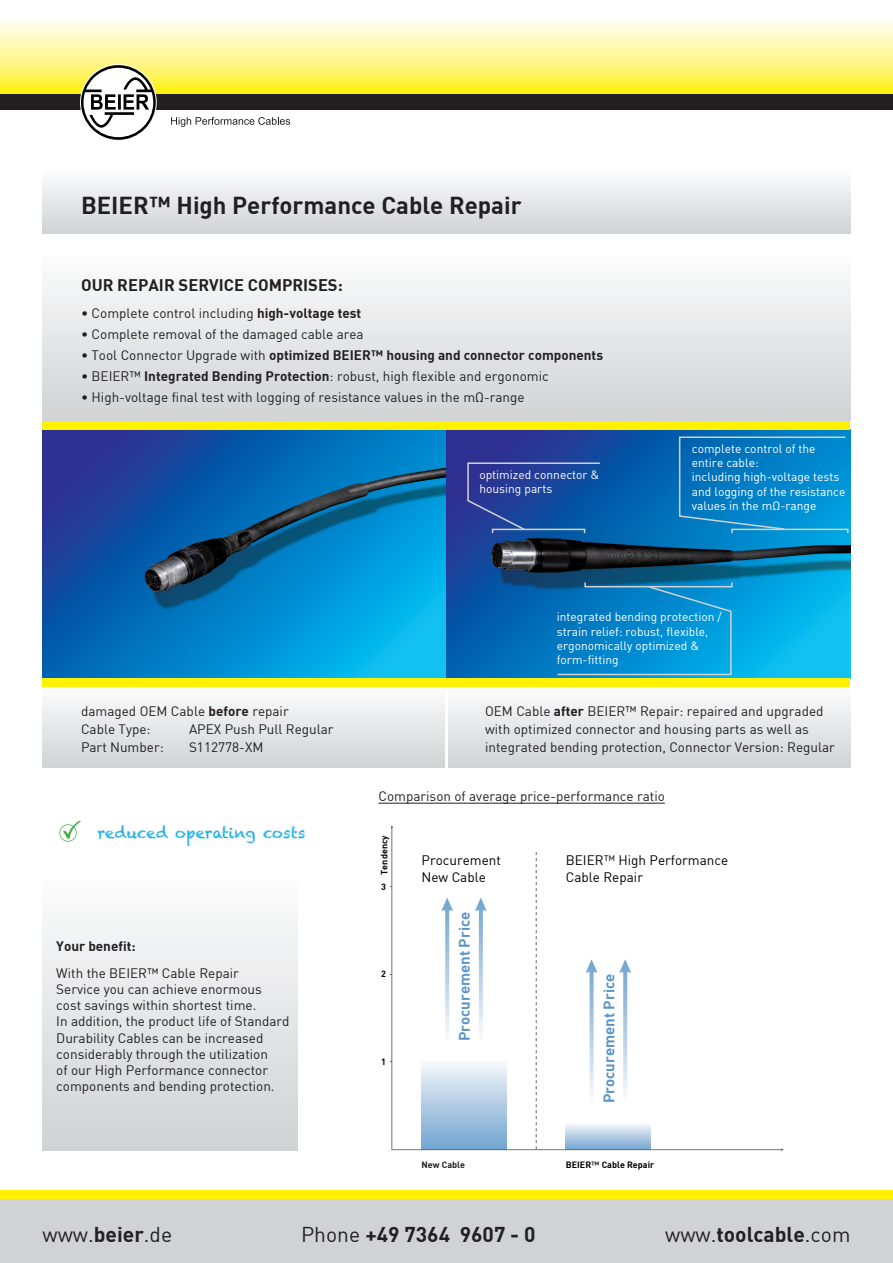
<style>
.page{position:relative;width:893px;height:1263px;background:#fff}
.page>*{position:absolute;margin:0;border:0;box-sizing:border-box;transform-origin:0 0}
.t1{font:24px "DIN Bold";color:#231f20}
.t2{font:21px "DIN Bold";color:#231f20}
.t3{font:21px "DIN";color:#231f20}
.t4{font:16.5px "DIN Bold";color:#231f20}
.t5{font:15px "DIN Bold";color:#5a93c9}
.t6{font:15px "Chalkduster";color:#1fb0e6}
.t7{font:13.5px/16.2px "DIN";color:#231f20}
.t8{font:13.5px "DIN Bold";color:#231f20}
.t9{font:13.5px/16.2px "DIN";color:#000}
.t10{font:12px/14.4px "DIN";color:#fff}
.t11{font:9px "DIN Bold";color:#000}
.t12{font:9px "DIN Bold";color:#231f20}
.s1{font-family:"DIN Bold"}
.s2{font-family:"DIN"}
.s3{color:#231f20}
</style>
<div class="page">
<img style="left:43px;top:429px;width:807px;height:249px">
<div style="left:0;top:1199px;width:893px;height:64px;background:#d1d2d4"></div>
<div style="left:0;top:1191px;width:893px;height:8px;background:#fff101"></div>
<div style="left:0;top:95px;width:893px;height:15px;background:#231f20"></div>
<svg style="left:0;top:21px;width:892px;height:73px;background:#fff68e"></svg>
<svg style="left:171px;top:117px;width:119px;height:10px"></svg>
<svg style="left:81px;top:65px;width:75px;height:75px"></svg>
<svg style="left:556px;top:585px;width:176px;height:91px;background:#078bcd"></svg>
<svg style="left:467px;top:462px;width:134px;height:69px;background:#204a9d"></svg>
<div style="left:492px;top:529px;width:93px;height:5px;border:2px solid #d1d2d4"></div>
<svg style="left:678px;top:436px;width:169px;height:95px;background:#0984c7"></svg>
<div style="left:43px;top:170px;width:807px;height:64px;background:linear-gradient(to bottom,#fcfdfd,#d1d2d5)"></div>
<div style="left:43px;top:421px;width:807px;height:8px;background:#fff101"></div>
<div style="left:43px;top:255px;width:807px;height:166px;background:linear-gradient(to bottom,#fcfcfd,#d1d2d5)"></div>
<div style="left:43px;top:687px;width:401px;height:81px;background:linear-gradient(to bottom,#fcfcfc,#d1d2d5)"></div>
<div style="left:449px;top:687px;width:401px;height:81px;background:linear-gradient(to bottom,#fcfcfc,#d1d2d5)"></div>
<div style="left:43px;top:678px;width:807px;height:9px;background:#fff101"></div>
<div style="left:43px;top:878px;width:255px;height:272px;background:linear-gradient(to bottom,#fcfcfc,#d1d2d5)"></div>
<hr style="left:378px;top:803px;width:287px;height:1px;background:#231f20">
<svg style="left:59px;top:821px;width:22px;height:21px"></svg>
<svg style="left:390px;top:825px;width:394px;height:326px"></svg>
<h1 class="t1" style="left:81px;top:190px;width:442px">BEIER™ High Performance Cable Repair</h1>
<p class="t4" style="left:81px;top:274px;width:263px">OUR REPAIR SERVICE COMPRISES:</p>
<p class="t7" style="left:81px;top:305px;width:282px">• Complete control including <span class="s1">high-voltage test</span></p>
<p class="t7" style="left:81px;top:326px;width:284px">• Complete removal of the damaged cable area</p>
<p class="t8" style="left:81px;top:346px;width:524px"><span class="s2">• Tool Connector Upgrade with</span> optimized BEIER™ housing and connector components</p>
<p class="t7" style="left:81px;top:368px;width:469px">• BEIER™ <span class="s1">Integrated Bending Protection</span>: robust, high flexible and ergonomic</p>
<p class="t7" style="left:81px;top:389px;width:445px">• High-voltage final test with logging of resistance values in the mΩ-range</p>
<p class="t10" style="left:479px;top:467px;width:122px">optimized connector &amp; housing parts</p>
<p class="t10" style="left:692px;top:441px;width:155px">complete control of the entire cable:<br>including high-voltage tests and logging of the resistance values in the mΩ-range</p>
<p class="t7" style="left:81px;top:702px;width:209px;line-height:18px">damaged OEM Cable <span class="s1">before</span> repair<br>Cable Type:</p>
<p class="t7" style="left:189px;top:721px;width:146px">APEX Push Pull Regular</p>
<p class="t7" style="left:81px;top:739px;width:84px">Part Number:</p>
<p class="t7" style="left:189px;top:739px;width:76px">S112778-XM</p>
<p class="t6" style="left:98px;top:824px;width:209px">reduced operating costs</p>
<p class="t8" style="left:56px;top:937px;width:81px">Your benefit:</p>
<p class="t7" style="left:56px;top:964px;width:235px">With the BEIER™ Cable Repair<br>Service you can achieve enormous cost savings within shortest time.<br>In addition, the product life of Standard Durability Cables can be increased considerably through the utilization<br>of our High Performance connector components and bending protection.</p>
<p class="t10" style="left:557px;top:609px;width:166px">integrated bending protection / strain relief: robust, flexible, ergonomically optimized &amp; form-fitting</p>
<p class="t7" style="left:485px;top:702px;width:351px;line-height:18px">OEM Cable <span class="s1">after</span> BEIER™ Repair: repaired and upgraded with optimized connector and housing parts as well as integrated bending protection, Connector Version: Regular</p>
<p class="t7" style="left:378px;top:788px;width:288px">Comparison of average price-performance ratio</p>
<p class="t11" style="left:378px;top:875px;width:41px;rotate:-90deg">Tendency</p>
<p class="t9" style="left:421px;top:852px;width:81px">Procurement<br>New Cable</p>
<p class="t9" style="left:566px;top:852px;width:164px">BEIER<span class="s3">™</span> High Performance<br>Cable Repair</p>
<p class="t11" style="left:381px;top:881px;width:6px">3</p>
<p class="t11" style="left:381px;top:968px;width:6px">2</p>
<p class="t11" style="left:381px;top:1056px;width:6px">1</p>
<p class="t5" style="left:455px;top:1041px;width:131px;rotate:-90deg">Procurement Price</p>
<p class="t5" style="left:599px;top:1103px;width:131px;rotate:-90deg">Procurement Price</p>
<p class="t12" style="left:421px;top:1159px;width:45px">New Cable</p>
<p class="t11" style="left:566px;top:1159px;width:90px">BEIER<span class="s3">™</span> Cable Repair</p>
<h2 class="t3" style="left:43px;top:1221px;width:131px">www.<span class="s1">beier</span>.de</h2>
<h2 class="t2" style="left:301px;top:1220px;width:236px"><span class="s2">Phone</span> +49 7364 9607 - 0</h2>
<h2 class="t2" style="left:665px;top:1220px;width:187px"><span class="s2">www.</span>toolcable<span class="s2">.com</span></h2>
</div>
